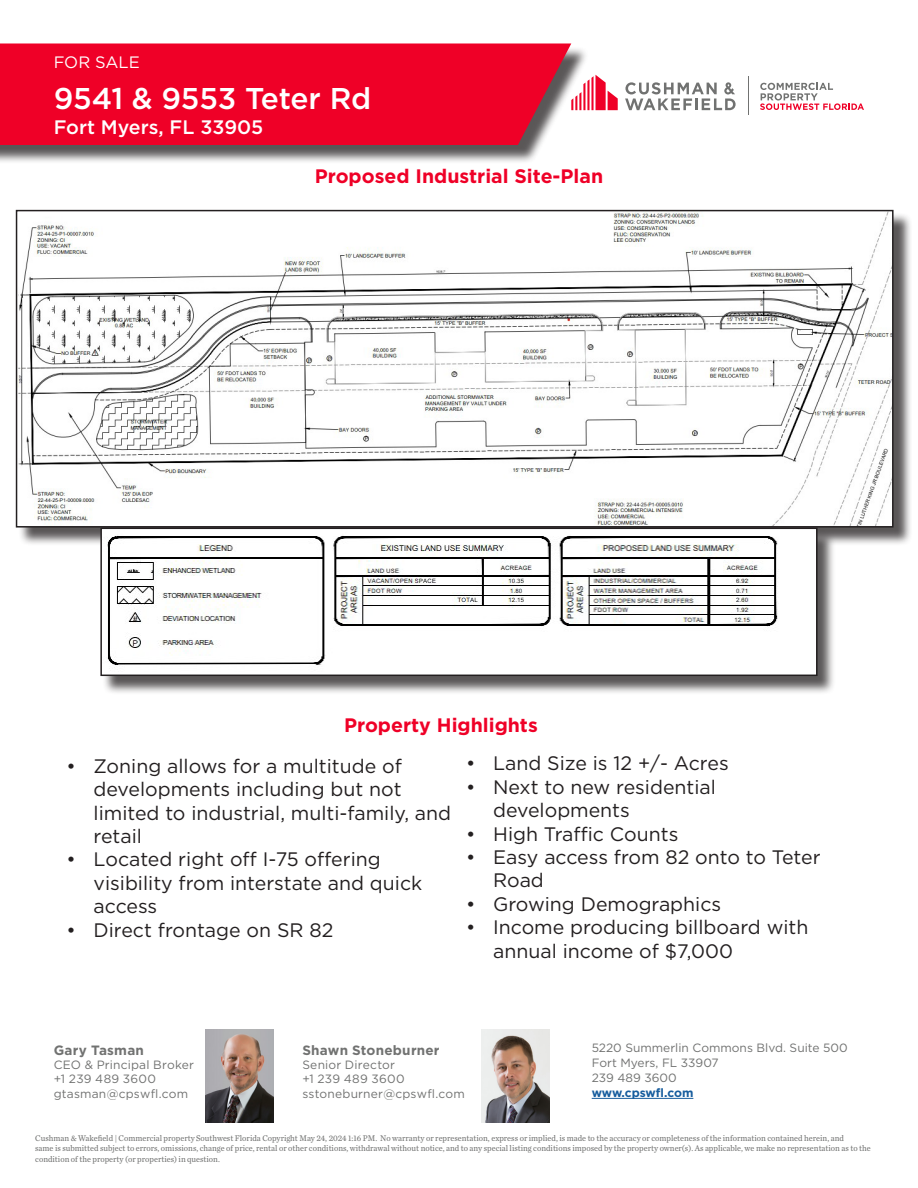
<style>
.page{position:relative;width:918px;height:1188px;background:#fff}
.page>*{position:absolute;margin:0;border:0;box-sizing:border-box;transform-origin:0 0}
.Property_Name___Address{font:500 30px "Gotham";letter-spacing:-.01em;color:#fff}
.t1{font:19.5px/23.4px "Gotham";color:#231f20}
.Section_Head_-_red{font:700 19.5px "Gotham";color:#ef0027}
.Property_Name___Address-2{font:500 19.5px "Gotham";color:#fff}
.Banner_Callout_Text{font:16.5px "Gotham";color:#fff}
.Broker_Name{font:700 13.5px "Gotham";letter-spacing:.02em;color:#717271}
.Broker_Contact_Smaller{font:12px/14.4px "Gotham";letter-spacing:.02em;color:#717271}
.Company_Address_Text{font:12px/15px "Gotham";color:#717271}
.URL{font:700 12px "Gotham";letter-spacing:-.005em;color:#175d9e}
.disclaimer{font:8.7px/10.4px "Chronicle Text G2";color:#717271;scale:.95 1}
</style>
<div class="page">
<div style="left:0;top:46px;width:589px;height:118px;background:#231f20;opacity:.75"></div>
<div style="left:0;top:43px;width:571px;height:102px;background:#ef0027"></div>
<hr style="left:748px;top:76px;width:1px;height:39px;background:#717271">
<svg style="left:571px;top:75px;width:47px;height:35px"></svg>
<svg style="left:625px;top:82px;width:111px;height:28px"></svg>
<svg style="left:760px;top:83px;width:104px;height:27px"></svg>
<div style="left:18px;top:212px;width:894px;height:334px;background:#231f20;opacity:.75"></div>
<img style="left:19px;top:213px;width:872px;height:312px">
<div style="left:16px;top:210px;width:878px;height:318px;border:2px solid #231f20"></div>
<div style="left:103px;top:530px;width:733px;height:164px;background:#231f20;opacity:.75"></div>
<img style="left:103px;top:531px;width:712px;height:142px">
<div style="left:100px;top:528px;width:718px;height:148px;border:2px solid #231f20"></div>
<img style="left:206px;top:1030px;width:68px;height:93px">
<img style="left:481px;top:1030px;width:68px;height:93px">
<hr style="left:592px;top:1098px;width:101px;height:1px;background:#175d9e">
<p class="Banner_Callout_Text" style="left:54px;top:52px;width:88px">FOR SALE</p>
<p class="Property_Name___Address" style="left:54px;top:79px;width:319px">9541 &amp; 9553 Teter Rd</p>
<p class="Property_Name___Address-2" style="left:54px;top:115px;width:211px">Fort Myers, FL 33905</p>
<p class="Section_Head_-_red" style="left:315px;top:164px;width:290px">Proposed Industrial Site-Plan</p>
<p class="Section_Head_-_red" style="left:344px;top:712px;width:195px">Property Highlights</p>
<p class="t1" style="left:94px;top:754px;width:359px;text-indent:-27px">• Zoning allows for a multitude of developments including but not limited to industrial, multi-family, and retail</p>
<p class="t1" style="left:94px;top:847px;width:330px;text-indent:-27px">• Located right off I-75 offering visibility from interstate and quick access</p>
<p class="t1" style="left:67px;top:917px;width:268px">• Direct frontage on SR 82</p>
<p class="t1" style="left:466px;top:751px;width:264px">• Land Size is 12 +/- Acres</p>
<p class="t1" style="left:493px;top:775px;width:224px;text-indent:-27px">• Next to new residential developments</p>
<p class="t1" style="left:466px;top:822px;width:214px">• High Traffic Counts</p>
<p class="t1" style="left:493px;top:845px;width:329px;text-indent:-27px">• Easy access from 82 onto to Teter<br>Road</p>
<p class="t1" style="left:466px;top:892px;width:257px">• Growing Demographics</p>
<p class="t1" style="left:493px;top:915px;width:317px;text-indent:-27px">• Income producing billboard with annual income of $7,000</p>
<p class="Broker_Name" style="left:54px;top:1041px;width:92px">Gary Tasman</p>
<p class="Broker_Contact_Smaller" style="left:54px;top:1057px;width:142px">CEO &amp; Principal Broker +1 239 489 3600 gtasman@cpswfl.com</p>
<p class="Broker_Name" style="left:302px;top:1041px;width:139px">Shawn Stoneburner</p>
<p class="Broker_Contact_Smaller" style="left:302px;top:1057px;width:164px">Senior Director<br>+1 239 489 3600 sstoneburner@cpswfl.com</p>
<p class="Company_Address_Text" style="left:592px;top:1040px;width:258px">5220 Summerlin Commons Blvd. Suite 500</p>
<p class="Company_Address_Text" style="left:592px;top:1055px;width:129px">Fort Myers, FL 33907<br>239 489 3600</p>
<p class="URL" style="left:592px;top:1085px;width:103px">www.cpswfl.com</p>
<p class="disclaimer" style="left:35px;top:1132px;width:881px">Cushman &amp; Wakefield | Commercial property Southwest Florida Copyright May 24, 2024 1:16 PM. No warranty or representation, express or implied, is made to the accuracy or completeness of the information contained herein, and<br>same is submitted subject to errors, omissions, change of price, rental or other conditions, withdrawal without notice, and to any special listing conditions imposed by the property owner(s). As applicable, we make no representation as to the condition of the property (or properties) in question.</p>
</div>
